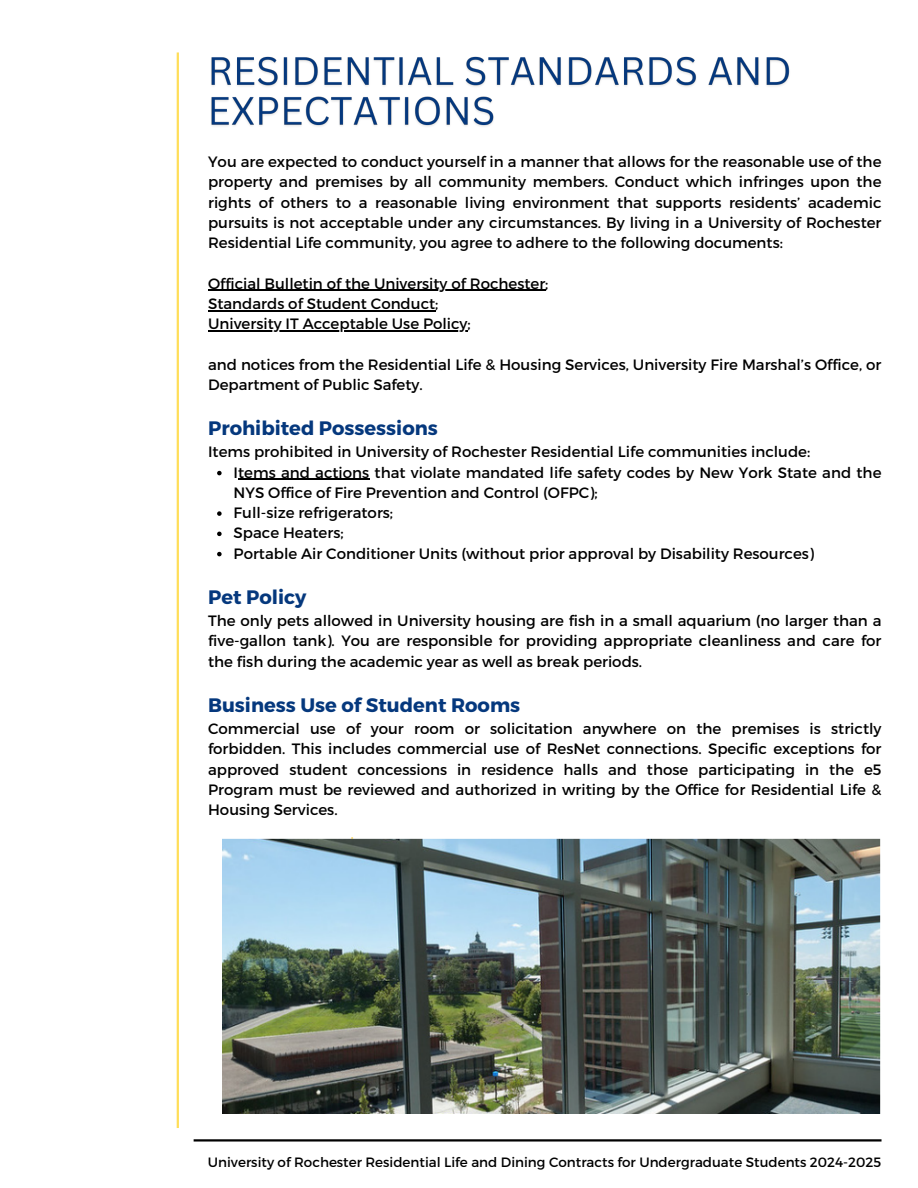
<style>
.page{position:relative;width:918px;height:1188px;background:#fff}
.page>*{position:absolute;margin:0;border:0;box-sizing:border-box;transform-origin:0 0}
.t1{font:700 19.5px "Montserrat";color:#05387d}
.t2{font:15px/20.2px "Montserrat";color:#000;text-align:justify}
.t3{font:13.5px "Montserrat";color:#000}
</style>
<div class="page">
<hr style="left:208px;top:290px;width:337px;height:1px;background:#000">
<hr style="left:208px;top:310px;width:227px;height:1px;background:#000">
<hr style="left:208px;top:330px;width:260px;height:1px;background:#000">
<svg style="left:217px;top:471px;width:5px;height:4px"></svg>
<hr style="left:238px;top:479px;width:131px;height:1px;background:#000">
<svg style="left:217px;top:511px;width:5px;height:5px"></svg>
<svg style="left:217px;top:532px;width:5px;height:4px"></svg>
<svg style="left:217px;top:552px;width:5px;height:4px"></svg>
<hr style="left:177px;top:52px;width:2px;height:1076px;background:#ffde59">
<hr style="left:194px;top:1139px;width:688px;height:3px;background:#000">
<img style="left:222px;top:837px;width:659px;height:277px">
<img style="left:211px;top:56px;width:579px;height:71px">
<p class="t2" style="left:208px;top:151px;width:675px">You are expected to conduct yourself in a manner that allows for the reasonable use of the property and premises by all community members. Conduct which infringes upon the rights of others to a reasonable living environment that supports residents’ academic pursuits is not acceptable under any circumstances. By living in a University of Rochester Residential Life community, you agree to adhere to the following documents:</p>
<p class="t2" style="left:208px;top:272px;width:342px;text-align:left">Official Bulletin of the University of Rochester;<br>Standards of Student Conduct;<br>University IT Acceptable Use Policy;</p>
<p class="t2" style="left:208px;top:353px;width:675px">and notices from the Residential Life &amp; Housing Services, University Fire Marshal’s Office, or<br>Department of Public Safety.</p>
<h1 class="t1" style="left:208px;top:415px;width:231px">Prohibited Possessions</h1>
<p class="t2" style="left:234px;top:441px;width:649px;text-align:left;text-indent:-25px">Items prohibited in University of Rochester Residential Life communities include:<br>Items and actions that violate mandated life safety codes by New York State and the NYS Office of Fire Prevention and Control (OFPC);<br>Full-size refrigerators;<br>Space Heaters;<br>Portable Air Conditioner Units (without prior approval by Disability Resources)</p>
<h1 class="t1" style="left:208px;top:584px;width:100px">Pet Policy</h1>
<p class="t2" style="left:208px;top:610px;width:675px">The only pets allowed in University housing are fish in a small aquarium (no larger than a five-gallon tank). You are responsible for providing appropriate cleanliness and care for the fish during the academic year as well as break periods.</p>
<h1 class="t1" style="left:208px;top:692px;width:314px">Business Use of Student Rooms</h1>
<p class="t2" style="left:208px;top:718px;width:675px">Commercial use of your room or solicitation anywhere on the premises is strictly forbidden. This includes commercial use of ResNet connections. Specific exceptions for approved student concessions in residence halls and those participating in the e5<br>Program must be reviewed and authorized in writing by the Office for Residential Life &amp; Housing Services.</p>
<p class="t3" style="left:208px;top:1153px;width:675px">University of Rochester Residential Life and Dining Contracts for Undergraduate Students 2024-2025</p>
</div>
